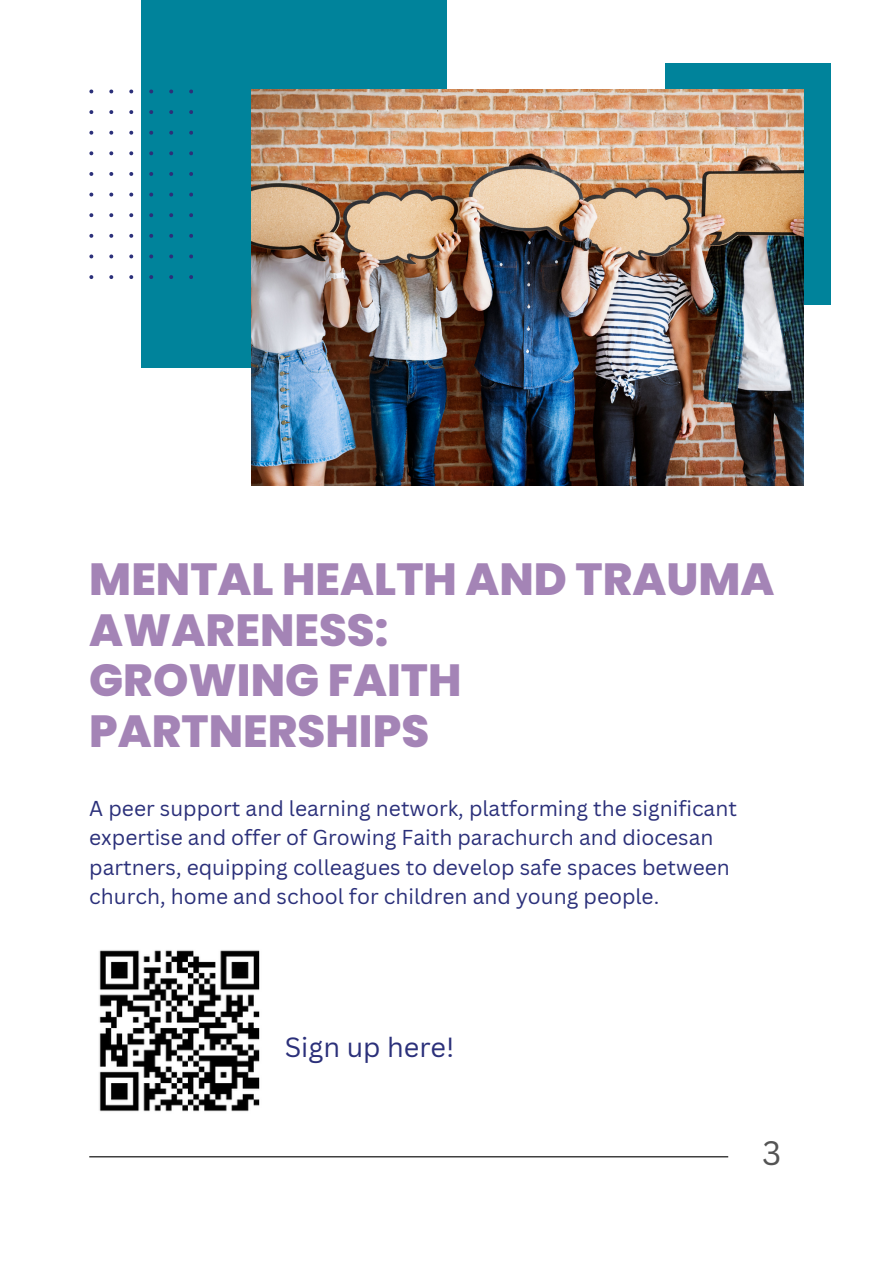
<style>
.page{position:relative;width:893px;height:1264px;background:#fff}
.page>*{position:absolute;margin:0;border:0;box-sizing:border-box;transform-origin:0 0}
.t1{font:800 45px/50.6px "Poppins";color:#a484b6}
.t2{font:33px "Canva Sans";color:#545454}
.t3{font:27px "Canva Sans";color:#2b307a}
.t4{font:21px/29.2px "Canva Sans";color:#2b307a}
</style>
<div class="page">
<div style="left:141px;top:0;width:305px;height:367px;background:#00839b"></div>
<div style="left:665px;top:63px;width:166px;height:242px;background:#00839b"></div>
<img style="left:251px;top:89px;width:552px;height:396px">
<svg style="left:89px;top:89px;width:104px;height:190px"></svg>
<hr style="left:89px;top:1156px;width:639px;height:1px;background:#000">
<img style="left:99px;top:950px;width:161px;height:162px">
<p class="t1" style="left:89px;top:554px;width:686px">MENTAL HEALTH AND TRAUMA<br>AWARENESS:</p>
<p class="t1" style="left:89px;top:655px;width:373px">GROWING FAITH<br>PARTNERSHIPS</p>
<p class="t4" style="left:89px;top:793px;width:649px">A peer support and learning network, platforming the significant expertise and offer of Growing Faith parachurch and diocesan partners, equipping colleagues to develop safe spaces between church, home and school for children and young people.</p>
<p class="t3" style="left:285px;top:1028px;width:171px">Sign up here!</p>
<p class="t2" style="left:762px;top:1129px;width:21px">3</p>
</div>
